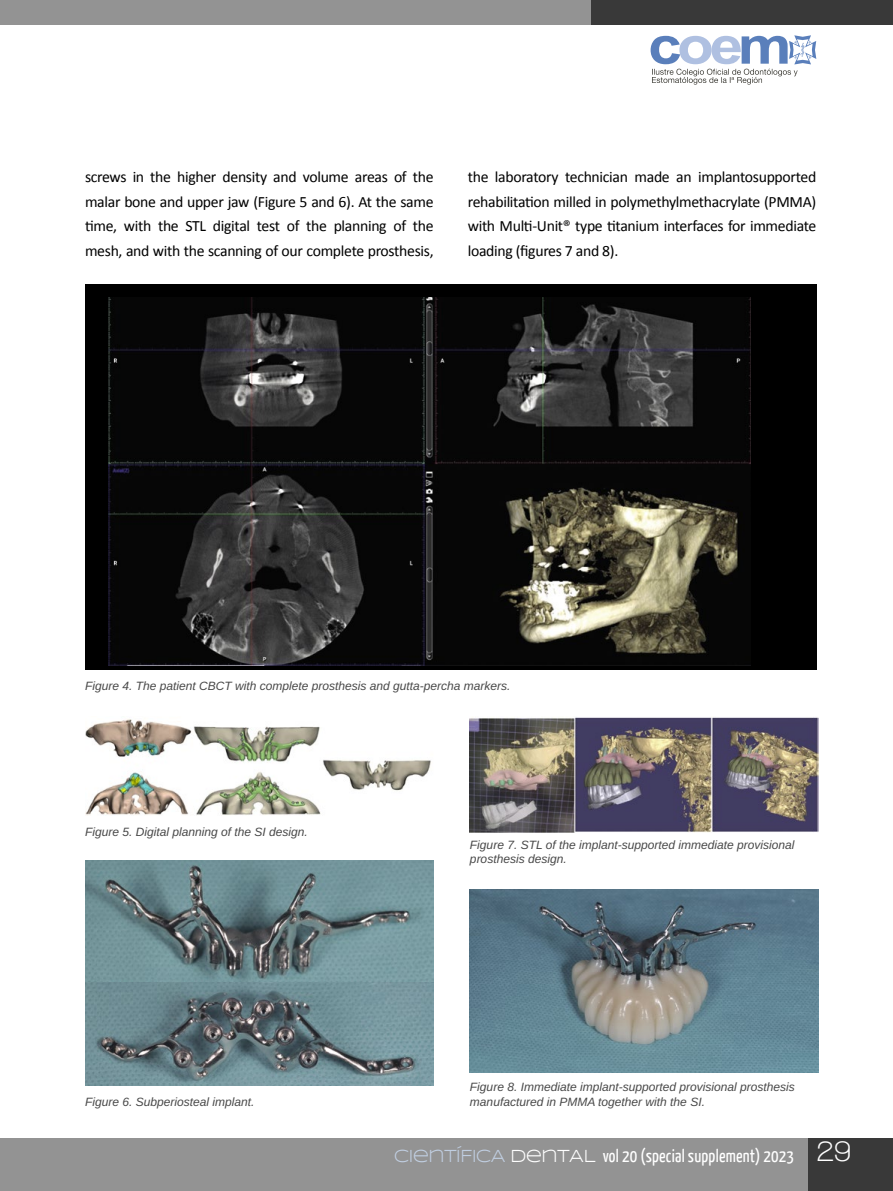
<style>
.page{position:relative;width:893px;height:1191px;background:#fff}
.page>*{position:absolute;margin:0;border:0;box-sizing:border-box;transform-origin:0 0}
.t1{font:18px "Yanone Kaffeesatz";letter-spacing:.01em;color:#fff}
.t2{font:15.75px/24.8px "Calibri";letter-spacing:-.02em;color:#000;text-align:justify}
.t3{font:italic 12px/14.4px "Arimo";color:#484848}
.s1{font-family:"Syncopate";color:#c0cee1}
.s2{font-family:"Syncopate"}
.s3{font-family:"Walkway";font-weight:700;font-size:30px}
</style>
<div class="page">
<div style="left:0;top:1138px;width:893px;height:53px;background:#939393"></div>
<div style="left:808px;top:1138px;width:85px;height:53px;background:#393939"></div>
<div style="left:0;top:0;width:893px;height:25px;background:#939393"></div>
<div style="left:591px;top:0;width:302px;height:25px;background:#393939"></div>
<svg style="left:651px;top:35px;width:165px;height:50px"></svg>
<div style="left:85px;top:284px;width:731px;height:386px;background:#000"></div>
<img style="left:85px;top:719px;width:346px;height:96px">
<img style="left:85px;top:861px;width:349px;height:224px">
<img style="left:470px;top:717px;width:349px;height:115px">
<img style="left:470px;top:890px;width:349px;height:182px">
<img style="left:109px;top:298px;width:642px;height:367px">
<p class="t2" style="left:85px;top:164px;width:350px">screws in the higher density and volume areas of the malar bone and upper jaw (Figure 5 and 6). At the same time, with the STL digital test of the planning of the mesh, and with the scanning of our complete prosthesis,</p>
<p class="t2" style="left:468px;top:164px;width:350px">the laboratory technician made an implantosupported rehabilitation milled in polymethylmethacrylate (PMMA) with Multi-Unit® type titanium interfaces for immediate loading (figures 7 and 8).</p>
<p class="t3" style="left:85px;top:679px;width:427px">Figure 4. The patient CBCT with complete prosthesis and gutta-percha markers.</p>
<p class="t3" style="left:85px;top:824px;width:224px">Figure 5. Digital planning of the SI design.</p>
<p class="t3" style="left:85px;top:1094px;width:171px">Figure 6. Subperiosteal implant.</p>
<p class="t3" style="left:470px;top:837px;width:326px">Figure 7. STL of the implant-supported immediate provisional prosthesis design.</p>
<p class="t3" style="left:470px;top:1080px;width:326px">Figure 8. Immediate implant-supported provisional prosthesis manufactured in PMMA together with the SI.</p>
<p class="t1" style="left:394px;top:1144px;width:459px"><span class="s1">CIENTÍFICA</span> <span class="s2">DENTAL</span> vol 20 (special supplement) 2023 <span class="s3">29</span></p>
</div>
